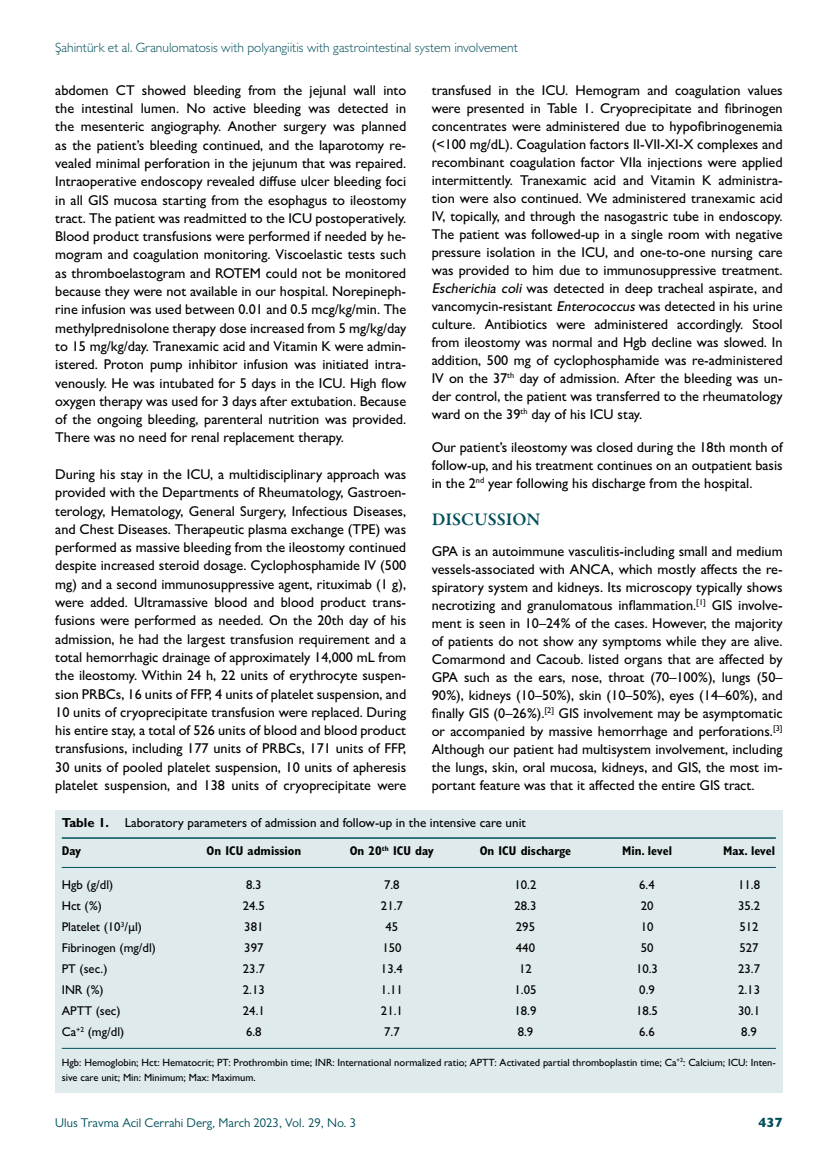
<style>
.page{position:relative;width:838px;height:1170px;background:#fff}
.page>*{position:absolute;margin:0;border:0;box-sizing:border-box;transform-origin:0 0}
.t1{font:600 18px "Garamond Premr Pro";color:#004f5a}
.t2{font:500 14.25px/18.3px "Gill Sans MT Pro";color:#000;text-align:justify}
.t3{font:300 13.5px "Gill Sans MT Pro";color:#004f5a}
.t4{font:800 13.5px "Gill Sans MT Pro";color:#004f5a}
.t5{font:500 13.05px "Gill Sans MT Pro";color:#000}
.t6{font:500 12.75px "Gill Sans MT Pro";color:#000}
.t7{font:700 condensed 12.75px "Gill Sans MT Pro";color:#000}
.t8{font:12.75px "Gill Sans MT Pro";color:#004f5a}
.t9{font:500 10.5px/15px "Gill Sans MT Pro";color:#000}
.s1{font-style:italic}
.s2{font-weight:700}
</style>
<div class="page">
<div style="left:55px;top:810px;width:727px;height:283px;background:#deeaec"></div>
<hr style="left:62px;top:837px;width:714px;height:1px;background:#004f5a">
<hr style="left:62px;top:867px;width:714px;height:1px;background:#004f5a">
<hr style="left:62px;top:1047px;width:714px;height:1px;background:#004f5a">
<p class="t3" style="left:55px;top:39px;width:464px">Şahintürk et al. Granulomatosis with polyangiitis with gastrointestinal system involvement</p>
<p class="t2" style="left:55px;top:81px;width:352px">abdomen CT showed bleeding from the jejunal wall into the intestinal lumen. No active bleeding was detected in the mesenteric angiography. Another surgery was planned as the patient’s bleeding continued, and the laparotomy re&shy;vealed minimal perforation in the jejunum that was repaired.<br>Intraoperative endoscopy revealed diffuse ulcer bleeding foci in all GIS mucosa starting from the esophagus to ileostomy tract. The patient was readmitted to the ICU postoperatively.<br>Blood product transfusions were performed if needed by he&shy;mogram and coagulation monitoring. Viscoelastic tests such as thromboelastogram and ROTEM could not be monitored because they were not available in our hospital. Norepineph&shy;rine infusion was used between 0.01 and 0.5 mcg/kg/min. The methylprednisolone therapy dose increased from 5 mg/kg/day to 15 mg/kg/day. Tranexamic acid and Vitamin K were admin&shy;istered. Proton pump inhibitor infusion was initiated intra&shy;venously. He was intubated for 5 days in the ICU. High flow oxygen therapy was used for 3 days after extubation. Because of the ongoing bleeding, parenteral nutrition was provided.<br>There was no need for renal replacement therapy.</p>
<p class="t2" style="left:55px;top:465px;width:352px">During his stay in the ICU, a multidisciplinary approach was provided with the Departments of Rheumatology, Gastroen&shy;terology, Hematology, General Surgery, Infectious Diseases, and Chest Diseases. Therapeutic plasma exchange (TPE) was performed as massive bleeding from the ileostomy continued despite increased steroid dosage. Cyclophosphamide IV (500 mg) and a second immunosuppressive agent, rituximab (1 g), were added. Ultramassive blood and blood product trans&shy;fusions were performed as needed. On the 20th day of his admission, he had the largest transfusion requirement and a total hemorrhagic drainage of approximately 14,000 mL from the ileostomy. Within 24 h, 22 units of erythrocyte suspen&shy;sion PRBCs, 16 units of FFP, 4 units of platelet suspension, and 10 units of cryoprecipitate transfusion were replaced. During his entire stay, a total of 526 units of blood and blood product transfusions, including 177 units of PRBCs, 171 units of FFP, 30 units of pooled platelet suspension, 10 units of apheresis platelet suspension, and 138 units of cryoprecipitate were</p>
<p class="t2" style="left:432px;top:81px;width:352px">transfused in the ICU. Hemogram and coagulation values were presented in Table 1. Cryoprecipitate and fibrinogen concentrates were administered due to hypofibrinogenemia (&lt;100 mg/dL). Coagulation factors II-VII-XI-X complexes and recombinant coagulation factor VIIa injections were applied intermittently. Tranexamic acid and Vitamin K administra&shy;tion were also continued. We administered tranexamic acid IV, topically, and through the nasogastric tube in endoscopy.<br>The patient was followed-up in a single room with negative pressure isolation in the ICU, and one-to-one nursing care was provided to him due to immunosuppressive treatment.<br><span class="s1">Escherichia coli</span> was detected in deep tracheal aspirate, and vancomycin-resistant <span class="s1">Enterococcus</span> was detected in his urine culture. Antibiotics were administered accordingly. Stool from ileostomy was normal and Hgb decline was slowed. In addition, 500 mg of cyclophosphamide was re-administered IV on the 37<sup>th</sup> day of admission. After the bleeding was un&shy;der control, the patient was transferred to the rheumatology ward on the 39<sup>th</sup> day of his ICU stay.</p>
<p class="t2" style="left:432px;top:438px;width:352px">Our patient’s ileostomy was closed during the 18th month of follow-up, and his treatment continues on an outpatient basis in the 2<sup>nd</sup> year following his discharge from the hospital.</p>
<p class="t1" style="left:432px;top:508px;width:110px">DISCUSSION</p>
<p class="t2" style="left:432px;top:542px;width:352px">GPA is an autoimmune vasculitis-including small and medium vessels-associated with ANCA, which mostly affects the re&shy;spiratory system and kidneys. Its microscopy typically shows necrotizing and granulomatous inflammation.<sup>[1]</sup> GIS involve&shy;ment is seen in 10–24% of the cases. However, the majority of patients do not show any symptoms while they are alive.<br>Comarmond and Cacoub. listed organs that are affected by GPA such as the ears, nose, throat (70–100%), lungs (50– 90%), kidneys (10–50%), skin (10–50%), eyes (14–60%), and finally GIS (0–26%).<sup>[2]</sup> GIS involvement may be asymptomatic or accompanied by massive hemorrhage and perforations.<sup>[3] </sup>Although our patient had multisystem involvement, including the lungs, skin, oral mucosa, kidneys, and GIS, the most im&shy;portant feature was that it affected the entire GIS tract.</p>
<p class="t5" style="left:62px;top:814px;width:466px"><span class="s2">Table 1.</span> Laboratory parameters of admission and follow-up in the intensive care unit</p>
<p class="t7" style="left:62px;top:843px;width:21px">Day</p>
<p class="t7" style="left:206px;top:843px;width:96px">On ICU admission</p>
<p class="t7" style="left:350px;top:843px;width:86px">On 20<sup>th</sup> ICU day</p>
<p class="t7" style="left:479px;top:843px;width:93px">On ICU discharge</p>
<p class="t7" style="left:622px;top:843px;width:51px">Min. level</p>
<p class="t7" style="left:723px;top:843px;width:53px">Max. level</p>
<p class="t6" style="left:62px;top:877px;width:53px">Hgb (g/dl)</p>
<p class="t6" style="left:246px;top:877px;width:17px">8.3</p>
<p class="t6" style="left:384px;top:877px;width:17px">7.8</p>
<p class="t6" style="left:514px;top:877px;width:23px">10.2</p>
<p class="t6" style="left:639px;top:877px;width:17px">6.4</p>
<p class="t6" style="left:738px;top:877px;width:23px">11.8</p>
<p class="t6" style="left:62px;top:898px;width:42px">Hct (%)</p>
<p class="t6" style="left:243px;top:898px;width:23px">24.5</p>
<p class="t6" style="left:381px;top:898px;width:23px">21.7</p>
<p class="t6" style="left:514px;top:898px;width:23px">28.3</p>
<p class="t6" style="left:640px;top:898px;width:14px">20</p>
<p class="t6" style="left:738px;top:898px;width:23px">35.2</p>
<p class="t6" style="left:62px;top:919px;width:82px">Platelet (10<sup>3</sup>/µl)</p>
<p class="t6" style="left:244px;top:918px;width:21px">381</p>
<p class="t6" style="left:385px;top:918px;width:14px">45</p>
<p class="t6" style="left:516px;top:918px;width:21px">295</p>
<p class="t6" style="left:640px;top:918px;width:14px">10</p>
<p class="t6" style="left:739px;top:918px;width:21px">512</p>
<p class="t6" style="left:62px;top:939px;width:96px">Fibrinogen (mg/dl)</p>
<p class="t6" style="left:244px;top:939px;width:21px">397</p>
<p class="t6" style="left:382px;top:939px;width:21px">150</p>
<p class="t6" style="left:516px;top:939px;width:21px">440</p>
<p class="t6" style="left:640px;top:939px;width:14px">50</p>
<p class="t6" style="left:739px;top:939px;width:21px">527</p>
<p class="t6" style="left:62px;top:960px;width:47px">PT (sec.)</p>
<p class="t6" style="left:243px;top:960px;width:23px">23.7</p>
<p class="t6" style="left:381px;top:960px;width:23px">13.4</p>
<p class="t6" style="left:519px;top:960px;width:14px">12</p>
<p class="t6" style="left:636px;top:960px;width:23px">10.3</p>
<p class="t6" style="left:738px;top:960px;width:23px">23.7</p>
<p class="t6" style="left:62px;top:981px;width:43px">INR (%)</p>
<p class="t6" style="left:243px;top:981px;width:23px">2.13</p>
<p class="t6" style="left:381px;top:981px;width:23px">1.11</p>
<p class="t6" style="left:514px;top:981px;width:23px">1.05</p>
<p class="t6" style="left:639px;top:981px;width:17px">0.9</p>
<p class="t6" style="left:738px;top:981px;width:23px">2.13</p>
<p class="t6" style="left:62px;top:1002px;width:60px">APTT (sec)</p>
<p class="t6" style="left:243px;top:1002px;width:23px">24.1</p>
<p class="t6" style="left:381px;top:1002px;width:23px">21.1</p>
<p class="t6" style="left:514px;top:1002px;width:23px">18.9</p>
<p class="t6" style="left:636px;top:1002px;width:23px">18.5</p>
<p class="t6" style="left:738px;top:1002px;width:23px">30.1</p>
<p class="t6" style="left:62px;top:1023px;width:64px">Ca<sup>+2</sup> (mg/dl)</p>
<p class="t6" style="left:246px;top:1023px;width:17px">6.8</p>
<p class="t6" style="left:384px;top:1023px;width:17px">7.7</p>
<p class="t6" style="left:518px;top:1023px;width:17px">8.9</p>
<p class="t6" style="left:639px;top:1023px;width:17px">6.6</p>
<p class="t6" style="left:741px;top:1023px;width:17px">8.9</p>
<p class="t9" style="left:62px;top:1054px;width:715px">Hgb: Hemoglobin; Hct: Hematocrit; PT: Prothrombin time; INR: International normalized ratio; APTT: Activated partial thromboplastin time; Ca<sup>+2</sup>: Calcium; ICU: Inten&shy;sive care unit; Min: Minimum; Max: Maximum.</p>
<p class="t8" style="left:55px;top:1115px;width:302px">Ulus Travma Acil Cerrahi Derg, March 2023, Vol. 29, No. 3</p>
<p class="t4" style="left:758px;top:1114px;width:26px">437</p>
</div>
